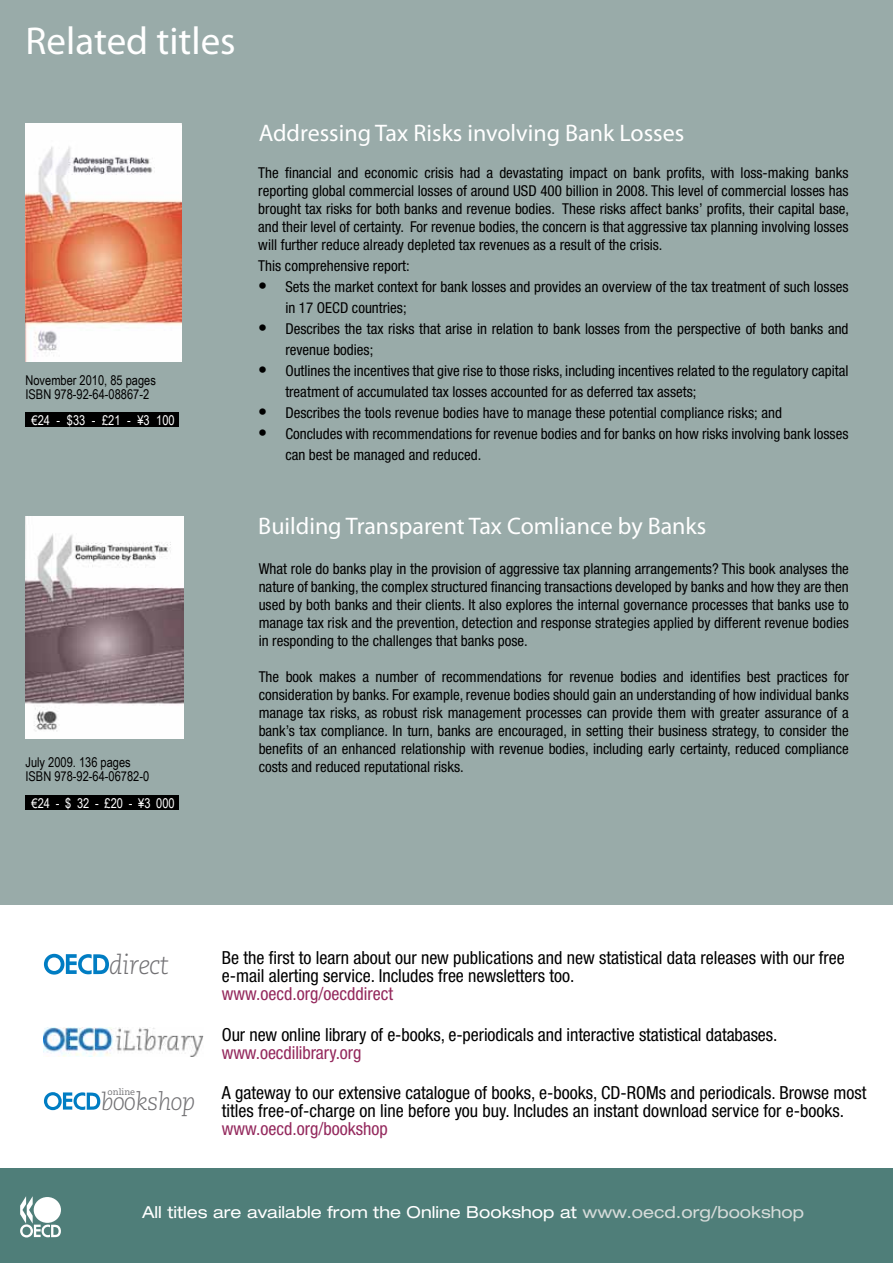
<style>
.page{position:relative;width:893px;height:1263px;background:#fff}
.page>*{position:absolute;margin:0;border:0;box-sizing:border-box;transform-origin:0 0}
.t1{font:39px "Myriad Pro";color:#fff}
.t2{font:italic 300 26.4px "Caecilia";letter-spacing:-.025em;color:#717073}
.t3{font:italic 300 24.6px "Caecilia";letter-spacing:-.025em;color:#717073}
.t4{font:24px "Myriad Pro";color:#fff}
.t5{font:condensed 18px/18px "Helvetica Neue LT Std";color:#000}
.t6{font:condensed 18px "Helvetica Neue LT Std";color:#94295d}
.t7{font:expanded 16.5px "Helvetica Neue LT Std";color:#fff}
.t8{font:condensed 15px/18px "Helvetica Neue LT Std";color:#000}
.t9{font:13.5px/13.5px "Arial Narrow";color:#000}
.t10{font:13.5px "Arial Narrow";color:#fff}
.t11{font:8.85px "Caecilia";color:#717073}
.s1{font-size:18px}
.s2{font-size:23.85px}
.s3{color:#d5dbd9}
</style>
<div class="page">
<div style="left:0;top:1168px;width:893px;height:95px;background:#4f7e79"></div>
<div style="left:0;top:0;width:893px;height:904px;background:#99aba9"></div>
<svg style="left:20px;top:1196px;width:41px;height:41px"></svg>
<div style="left:34px;top:1197px;width:27px;height:26px;background:#fff;border-radius:50%"></div>
<svg style="left:44px;top:954px;width:65px;height:20px"></svg>
<img style="left:44px;top:1028px;width:160px;height:29px">
<svg style="left:44px;top:1092px;width:56px;height:18px"></svg>
<div style="left:26px;top:412px;width:153px;height:15px;background:#000"></div>
<div style="left:26px;top:795px;width:153px;height:15px;background:#000"></div>
<img style="left:25px;top:123px;width:156px;height:238px">
<img style="left:25px;top:516px;width:159px;height:223px">
<h1 class="t1" style="left:26px;top:16px;width:212px">Related titles</h1>
<p class="t9" style="left:26px;top:373px;width:132px">November 2010, 85 pages<br>ISBN 978-92-64-08867-2</p>
<p class="t10" style="left:32px;top:410px;width:144px">€24 - $33 - £21 - ¥3 100</p>
<p class="t9" style="left:26px;top:755px;width:125px">July 2009. 136 pages<br>ISBN 978-92-64-06782-0</p>
<p class="t10" style="left:32px;top:793px;width:145px">€24 - $ 32 - £20 - ¥3 000</p>
<h3 class="t4" style="left:259px;top:118px;width:427px">Addressing Tax Risks involving Bank Losses</h3>
<p class="t8" style="left:258px;top:163px;width:592px;text-align:justify">The financial and economic crisis had a devastating impact on bank profits, with loss-making banks reporting global commercial losses of around USD 400 billion in 2008. This level of commercial losses has brought tax risks for both banks and revenue bodies. These risks affect banks’ profits, their capital base, and their level of certainty. For revenue bodies, the concern is that aggressive tax planning involving losses will further reduce already depleted tax revenues as a result of the crisis.</p>
<p class="t8" style="left:258px;top:256px;width:153px">This comprehensive report:</p>
<p class="t8" style="left:285px;top:276px;width:565px;line-height:21px;text-indent:-27px"><span class="s1">•</span> Sets the market context for bank losses and provides an overview of the tax treatment of such losses in 17 OECD countries;</p>
<p class="t8" style="left:285px;top:318px;width:565px;line-height:21px;text-indent:-27px"><span class="s1">•</span> Describes the tax risks that arise in relation to bank losses from the perspective of both banks and revenue bodies;</p>
<p class="t8" style="left:285px;top:360px;width:565px;line-height:21px;text-indent:-27px"><span class="s1">•</span> Outlines the incentives that give rise to those risks, including incentives related to the regulatory capital treatment of accumulated tax losses accounted for as deferred tax assets;</p>
<p class="t8" style="left:258px;top:403px;width:525px"><span class="s1">•</span> Describes the tools revenue bodies have to manage these potential compliance risks; and</p>
<p class="t8" style="left:285px;top:423px;width:565px;line-height:21px;text-indent:-27px"><span class="s1">•</span> Concludes with recommendations for revenue bodies and for banks on how risks involving bank losses can best be managed and reduced.</p>
<h3 class="t4" style="left:258px;top:511px;width:450px">Building Transparent Tax Comliance by Banks</h3>
<p class="t8" style="left:259px;top:560px;width:592px;text-align:justify">What role do banks play in the provision of aggressive tax planning arrangements? This book analyses the nature of banking, the complex structured financing transactions developed by banks and how they are then used by both banks and their clients. It also explores the internal governance processes that banks use to manage tax risk and the prevention, detection and response strategies applied by different revenue bodies in responding to the challenges that banks pose.</p>
<p class="t8" style="left:259px;top:668px;width:592px;text-align:justify">The book makes a number of recommendations for revenue bodies and identifies best practices for consideration by banks. For example, revenue bodies should gain an understanding of how individual banks manage tax risks, as robust risk management processes can provide them with greater assurance of a bank’s tax compliance. In turn, banks are encouraged, in setting their business strategy, to consider the benefits of an enhanced relationship with revenue bodies, including early certainty, reduced compliance costs and reduced reputational risks.</p>
<h2 class="t2" style="left:109px;top:949px;width:62px">direct</h2>
<p class="t11" style="left:108px;top:1086px;width:29px">online</p>
<h3 class="t3" style="left:101px;top:1088px;width:96px"><span class="s2">b</span>ookshop</h3>
<p class="t5" style="left:222px;top:948px;width:625px">Be the first to learn about our new publications and new statistical data releases with our free e-mail alerting service. Includes free newsletters too.</p>
<p class="t6" style="left:222px;top:983px;width:173px">www.oecd.org/oecddirect</p>
<p class="t5" style="left:222px;top:1025px;width:557px">Our new online library of e-books, e-periodicals and interactive statistical databases.</p>
<p class="t6" style="left:222px;top:1042px;width:141px">www.oecdilibrary.org</p>
<p class="t5" style="left:222px;top:1083px;width:646px">A gateway to our extensive catalogue of books, e-books, CD-ROMs and periodicals. Browse most titles free-of-charge on line before you buy. Includes an instant download service for e-books.</p>
<p class="t6" style="left:222px;top:1118px;width:167px">www.oecd.org/bookshop</p>
<p class="t7" style="left:142px;top:1202px;width:664px">All titles are available from the Online Bookshop at <span class="s3">www.oecd.org/bookshop</span></p>
</div>
